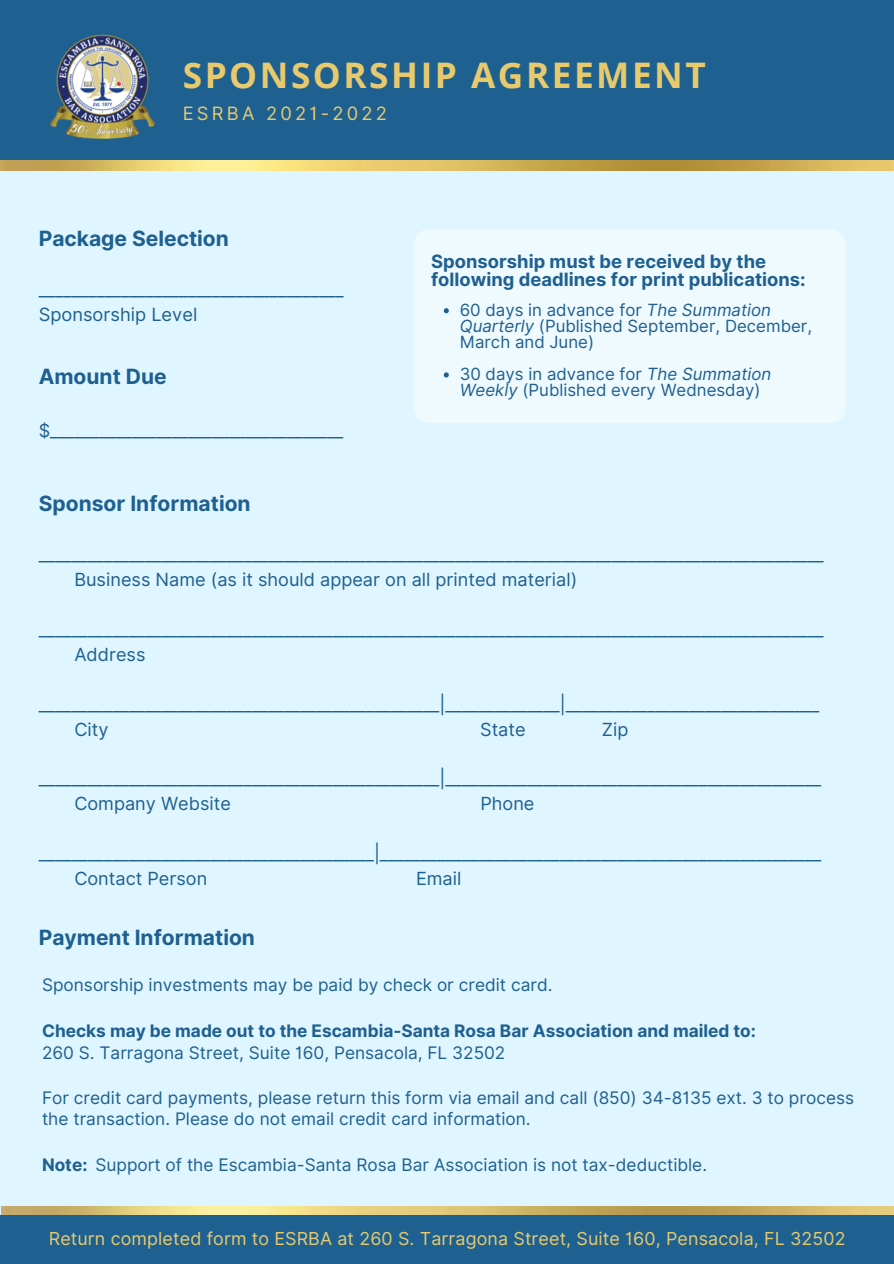
<style>
.page{position:relative;width:894px;height:1264px;background:#fff}
.page>*{position:absolute;margin:0;border:0;box-sizing:border-box;transform-origin:0 0}
.t1{font:700 35.25px "Open Sans";letter-spacing:.07em;color:#e8ca6d}
.t2{font:700 21px "Inter";color:#1e6090}
.t3{font:18.45px "Inter";letter-spacing:.175em;color:#e8ca6d}
.t4{font:700 18.3px/17.7px "Inter";color:#1e6090}
.t5{font:18.3px "Inter";color:#1e6090}
.t6{font:18.15px "Inter";color:#1e6090}
.t7{font:18px "Inter";color:#1e6090}
.t8{font:17.85px "Inter";letter-spacing:.01em;color:#e8ca6d}
.t9{font:17.25px/21.5px "Inter";color:#1e6090}
.t10{font:700 17.25px "Inter";color:#1e6090}
.t11{font:16.8px/16px "Inter";color:#1e6090}
.s1{font-style:italic}
.s2{font-weight:700}
</style>
<div class="page">
<div style="left:0;top:0;width:893px;height:1263px;background:#dff5ff"></div>
<div style="left:0;top:0;width:893px;height:161px;background:#1e6090"></div>
<img style="left:50px;top:34px;width:105px;height:105px">
<img style="left:0;top:161px;width:893px;height:10px">
<img style="left:1px;top:1206px;width:892px;height:9px">
<div style="left:0;top:1215px;width:893px;height:48px;background:#1e6090"></div>
<div style="left:413px;top:229px;width:432px;height:194px;background:#effaff;border-radius:15px"></div>
<svg style="left:443px;top:308px;width:5px;height:5px"></svg>
<svg style="left:443px;top:372px;width:5px;height:5px"></svg>
<p class="t1" style="left:183px;top:50px;width:524px">SPONSORSHIP AGREEMENT</p>
<p class="t3" style="left:183px;top:102px;width:205px">ESRBA 2021-2022</p>
<p class="t2" style="left:39px;top:226px;width:191px">Package Selection</p>
<p class="t5" style="left:39px;top:278px;width:306px">_____________________________________</p>
<p class="t5" style="left:39px;top:303px;width:160px">Sponsorship Level</p>
<p class="t2" style="left:39px;top:364px;width:129px">Amount Due</p>
<p class="t7" style="left:39px;top:419px;width:306px">$____________________________________</p>
<p class="t2" style="left:39px;top:491px;width:213px">Sponsor Information</p>
<p class="t4" style="left:431px;top:253px;width:376px">Sponsorship must be received by the following deadlines for print publications:</p>
<p class="t11" style="left:459px;top:301px;width:354px">60 days in advance for <span class="s1">The Summation<br>Quarterly</span> (Published September, December,<br>March and June)</p>
<p class="t11" style="left:459px;top:366px;width:313px">30 days in advance for <span class="s1">The Summation<br>Weekly</span> (Published every Wednesday)</p>
<p class="t6" style="left:39px;top:544px;width:786px">________________________________________________________________________________________________</p>
<p class="t6" style="left:74px;top:569px;width:504px">Business Name (as it should appear on all printed material)</p>
<p class="t6" style="left:39px;top:618px;width:786px">________________________________________________________________________________________________</p>
<p class="t6" style="left:74px;top:643px;width:73px">Address</p>
<p class="t6" style="left:39px;top:693px;width:781px">_________________________________________________|______________|_______________________________</p>
<p class="t6" style="left:74px;top:718px;width:36px">City</p>
<p class="t6" style="left:480px;top:718px;width:47px">State</p>
<p class="t6" style="left:601px;top:718px;width:28px">Zip</p>
<p class="t6" style="left:39px;top:768px;width:784px">_________________________________________________|______________________________________________</p>
<p class="t6" style="left:74px;top:792px;width:158px">Company Website</p>
<p class="t6" style="left:480px;top:792px;width:56px">Phone</p>
<p class="t6" style="left:39px;top:842px;width:784px">_________________________________________|______________________________________________________</p>
<p class="t6" style="left:74px;top:867px;width:134px">Contact Person</p>
<p class="t6" style="left:416px;top:867px;width:47px">Email</p>
<p class="t2" style="left:39px;top:924px;width:218px">Payment Information</p>
<p class="t9" style="left:42px;top:973px;width:512px">Sponsorship investments may be paid by check or credit card.</p>
<p class="t10" style="left:42px;top:1020px;width:715px">Checks may be made out to the Escambia-Santa Rosa Bar Association and mailed to:</p>
<p class="t9" style="left:42px;top:1041px;width:465px">260 S. Tarragona Street, Suite 160, Pensacola, FL 32502</p>
<p class="t9" style="left:42px;top:1086px;width:813px">For credit card payments, please return this form via email and call (850) 34-8135 ext. 3 to process the transaction. Please do not email credit card information.</p>
<p class="t9" style="left:42px;top:1154px;width:666px"><span class="s2">Note:</span> Support of the Escambia-Santa Rosa Bar Association is not tax-deductible.</p>
<p class="t8" style="left:49px;top:1228px;width:798px">Return completed form to ESRBA at 260 S. Tarragona Street, Suite 160, Pensacola, FL 32502</p>
</div>
